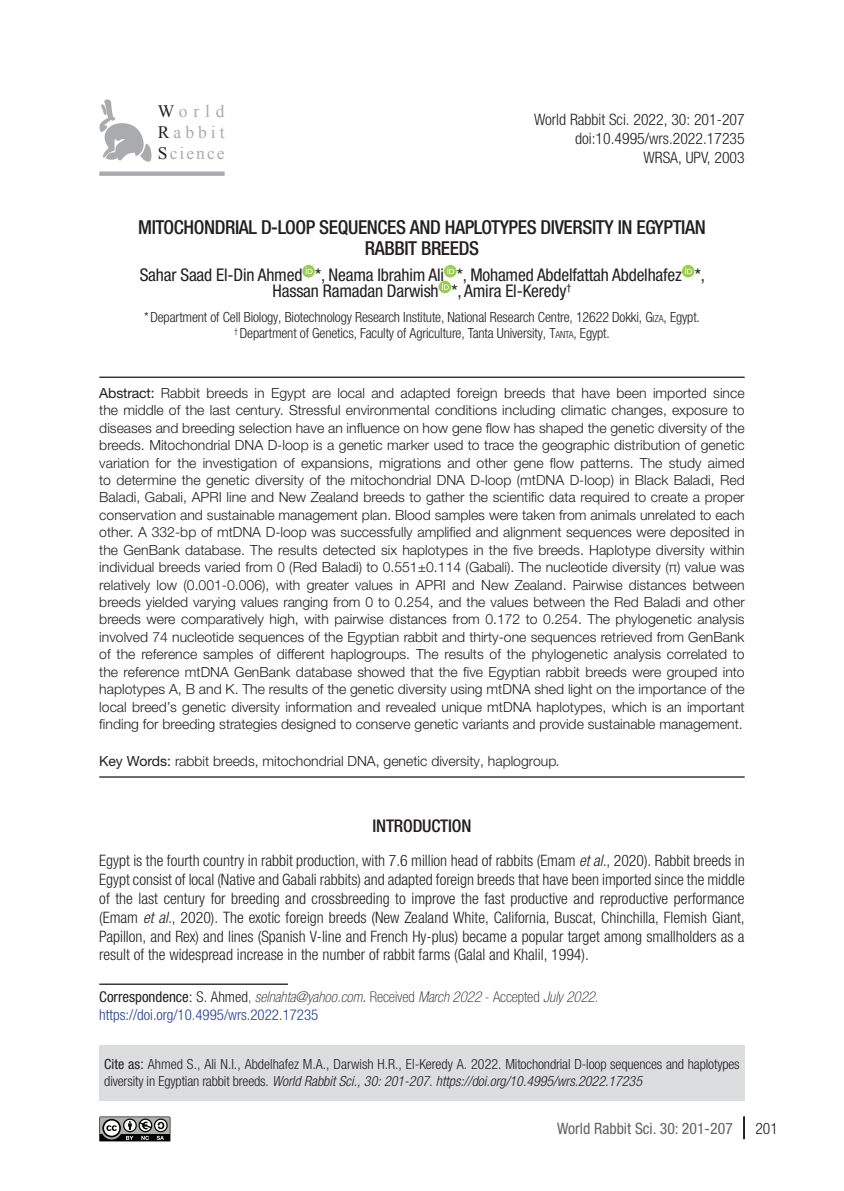
<style>
.page{position:relative;width:844px;height:1191px;background:#fff}
.page>*{position:absolute;margin:0;border:0;box-sizing:border-box;transform-origin:0 0}
.TITULO-ENG{font:500 condensed 19.25px/21px "Helvetica Neue LTW1 G";letter-spacing:-.02em;color:#231f20;text-align:center}
.AUTOR{font:condensed 17.5px/15.8px "Helvetica Neue LTW1 G";letter-spacing:-.01em;color:#231f20;text-align:center}
.NIVEL-1{font:500 condensed 17.5px "Helvetica Neue LTW1 G";letter-spacing:-.01em;color:#231f20}
.t1{font:17.5px "Times New Roman";letter-spacing:.23em;color:#aaabaf}
.t2{font:17.5px "Times New Roman";letter-spacing:.115em;color:#aaabaf}
.PARRAFO{font:300 condensed 15.75px/18.9px "Helvetica Neue LTW1 G";color:#231f20;text-align:justify}
.t3{font:condensed 15.75px "Helvetica Neue LTW1 G";color:#636366}
.t4{font:300 condensed 15.75px "Helvetica Neue LTW1 G";color:#231f20}
.WRS_CORRESPONDENCE{font:italic 100 condensed 14.88px "Helvetica Neue LTW1 G";color:#231f20}
.PARRAFO-2{font:300 condensed 14.88px "Helvetica Neue LTW1 G";color:#253f8e}
.TEXTO-ABSTRACT{font:300 14px/17.5px "Helvetica Neue LTW1 G";color:#231f20;text-align:justify}
.WRS_CITE-AS{font:300 condensed 14px/17.5px "Helvetica Neue LTW1 G";letter-spacing:-.01em;color:#231f20}
.FILIACION{font:300 condensed 14px "Helvetica Neue LTW1 G";letter-spacing:-.01em;color:#231f20}
.KEYWORDS{font:300 14px "Helvetica Neue LTW1 G";color:#231f20}
.s1{color:#231f20}
.s2{font-style:inherit}
.s3{font-size:9.8px}
.s4{font-weight:400}
.s5{font-style:italic}
.s6{font-weight:400;font-style:normal}
.s7{font-family:"Arial";font-weight:400;font-style:normal;font-stretch:normal;font-size:14px}
.s8{font-weight:300;font-style:normal}
.s9{font-style:normal}
.s10{font-weight:300}
.s11{font-family:"Arial";font-weight:400;font-stretch:normal}
</style>
<div class="page">
<svg style="left:743px;top:1116px;width:1px;height:23px"></svg>
<hr style="left:99px;top:376px;width:645px;height:2px;background:#231f20">
<hr style="left:99px;top:776px;width:645px;height:1px;background:#231f20">
<svg style="left:302px;top:265px;width:13px;height:12px"></svg>
<svg style="left:305px;top:267px;width:7px;height:7px"></svg>
<div style="left:444px;top:265px;width:12px;height:12px;background:#9acc51;border-radius:50%"></div>
<svg style="left:447px;top:267px;width:7px;height:7px"></svg>
<svg style="left:681px;top:265px;width:13px;height:12px"></svg>
<svg style="left:685px;top:267px;width:6px;height:7px"></svg>
<svg style="left:438px;top:281px;width:13px;height:12px"></svg>
<svg style="left:442px;top:283px;width:6px;height:7px"></svg>
<div style="left:99px;top:1045px;width:645px;height:55px;background:#dcdddf"></div>
<hr style="left:99px;top:983px;width:189px;height:2px;background:#231f20">
<div style="left:99px;top:171px;width:125px;height:5px;background:#aaabaf"></div>
<svg style="left:99px;top:99px;width:53px;height:63px"></svg>
<svg style="left:99px;top:1116px;width:72px;height:26px"></svg>
<p class="t1" style="left:158px;top:99px;width:68px"><span class="s1">W</span>orld</p>
<p class="t1" style="left:158px;top:120px;width:68px"><span class="s1">R</span>abbit</p>
<p class="t2" style="left:158px;top:141px;width:68px"><span class="s1">S</span>cience</p>
<p class="PARRAFO" style="left:534px;top:110px;width:212px">World Rabbit Sci. 2022, 30: 201-207</p>
<p class="PARRAFO" style="left:575px;top:129px;width:171px">doi:10.4995/wrs.2022.17235</p>
<p class="PARRAFO" style="left:643px;top:148px;width:103px">WRSA, UPV, 2003</p>
<p class="TITULO-ENG" style="left:138px;top:217px;width:569px">MITOCHONDRIAL D-LOOP SEQUENCES AND HAPLOTYPES DIVERSITY IN EGYPTIAN<br>RABBIT BREEDS</p>
<p class="AUTOR" style="left:140px;top:267px;width:566px">Sahar Saad El-Din Ahmed *, Neama Ibrahim Ali *, Mohamed Abdelfattah Abdelhafez *,<br>Hassan Ramadan Darwish *, Amira El-Keredy<sup>†</sup></p>
<p class="FILIACION" style="left:144px;top:309px;width:557px">*Department of Cell Biology, Biotechnology Research Institute, National Research Centre, 12622 Dokki, <span class="s2">G</span><span class="s3">IZA</span>, Egypt.</p>
<p class="FILIACION" style="left:234px;top:325px;width:377px"><sup>†</sup> Department of Genetics, Faculty of Agriculture, Tanta University, <span class="s2">T</span><span class="s3">ANTA</span>, Egypt.</p>
<p class="TEXTO-ABSTRACT" style="left:99px;top:384px;width:646px"><span class="s4">Abstract:</span> Rabbit breeds in Egypt are local and adapted foreign breeds that have been imported since the middle of the last century. Stressful environmental conditions including climatic changes, exposure to diseases and breeding selection have an influence on how gene flow has shaped the genetic diversity of the breeds. Mitochondrial DNA D-loop is a genetic marker used to trace the geographic distribution of genetic variation for the investigation of expansions, migrations and other gene flow patterns. The study aimed to determine the genetic diversity of the mitochondrial DNA D-loop (mtDNA D-loop) in Black Baladi, Red Baladi, Gabali, APRI line and New Zealand breeds to gather the scientific data required to create a proper conservation and sustainable management plan. Blood samples were taken from animals unrelated to each other. A 332-bp of mtDNA D-loop was successfully amplified and alignment sequences were deposited in the GenBank database. The results detected six haplotypes in the five breeds. Haplotype diversity within individual breeds varied from 0 (Red Baladi) to 0.551±0.114 (Gabali). The nucleotide diversity (π) value was relatively low (0.001-0.006), with greater values in APRI and New Zealand. Pairwise distances between breeds yielded varying values ranging from 0 to 0.254, and the values between the Red Baladi and other breeds were comparatively high, with pairwise distances from 0.172 to 0.254. The phylogenetic analysis involved 74 nucleotide sequences of the Egyptian rabbit and thirty-one sequences retrieved from GenBank of the reference samples of different haplogroups. The results of the phylogenetic analysis correlated to the reference mtDNA GenBank database showed that the five Egyptian rabbit breeds were grouped into haplotypes A, B and K. The results of the genetic diversity using mtDNA shed light on the importance of the local breed’s genetic diversity information and revealed unique mtDNA haplotypes, which is an important finding for breeding strategies designed to conserve genetic variants and provide sustainable management.</p>
<p class="KEYWORDS" style="left:99px;top:753px;width:462px"><span class="s4">Key Words:</span> rabbit breeds, mitochondrial DNA, genetic diversity, haplogroup<span class="s5">.</span></p>
<h1 class="NIVEL-1" style="left:372px;top:815px;width:101px">INTRODUCTION</h1>
<p class="PARRAFO" style="left:99px;top:851px;width:646px">Egypt is the fourth country in rabbit production, with 7.6 million head of rabbits (Emam <span class="s5">et al.</span>, 2020). Rabbit breeds in Egypt consist of local (Native and Gabali rabbits) and adapted foreign breeds that have been imported since the middle of the last century for breeding and crossbreeding to improve the fast productive and reproductive performance (Emam <span class="s5">et al.</span>, 2020). The exotic foreign breeds (New Zealand White, California, Buscat, Chinchilla, Flemish Giant, Papillon, and Rex) and lines (Spanish V-line and French Hy-plus) became a popular target among smallholders as a result of the widespread increase in the number of rabbit farms (Galal and Khalil, 1994).</p>
<p class="WRS_CORRESPONDENCE" style="left:99px;top:988px;width:500px"><span class="s6">Correspondence</span><span class="s7">:</span> <span class="s8">S. Ahmed</span><span class="s9">,</span> selnahta@yahoo.com<span class="s10">.</span> <span class="s9">Received</span> March 2022 <span class="s9">- Accepted</span> July 2022<span class="s9">.</span></p>
<p class="PARRAFO-2" style="left:99px;top:1006px;width:220px">https://doi.org/10.4995/wrs.2022.17235</p>
<p class="WRS_CITE-AS" style="left:104px;top:1055px;width:636px"><span class="s4">Cite as</span><span class="s11">:</span> Ahmed S., Ali N.I., Abdelhafez M.A., Darwish H.R., El-Keredy A. 2022. Mitochondrial D-loop sequences and haplotypes diversity in Egyptian rabbit breeds. <span class="s5">World Rabbit Sci., 30: 201-207. https://doi.org/10.4995/wrs.2022.17235</span></p>
<p class="t3" style="left:557px;top:1119px;width:177px">World Rabbit Sci. 30: 201-207</p>
<p class="t4" style="left:755px;top:1119px;width:24px">201</p>
</div>
